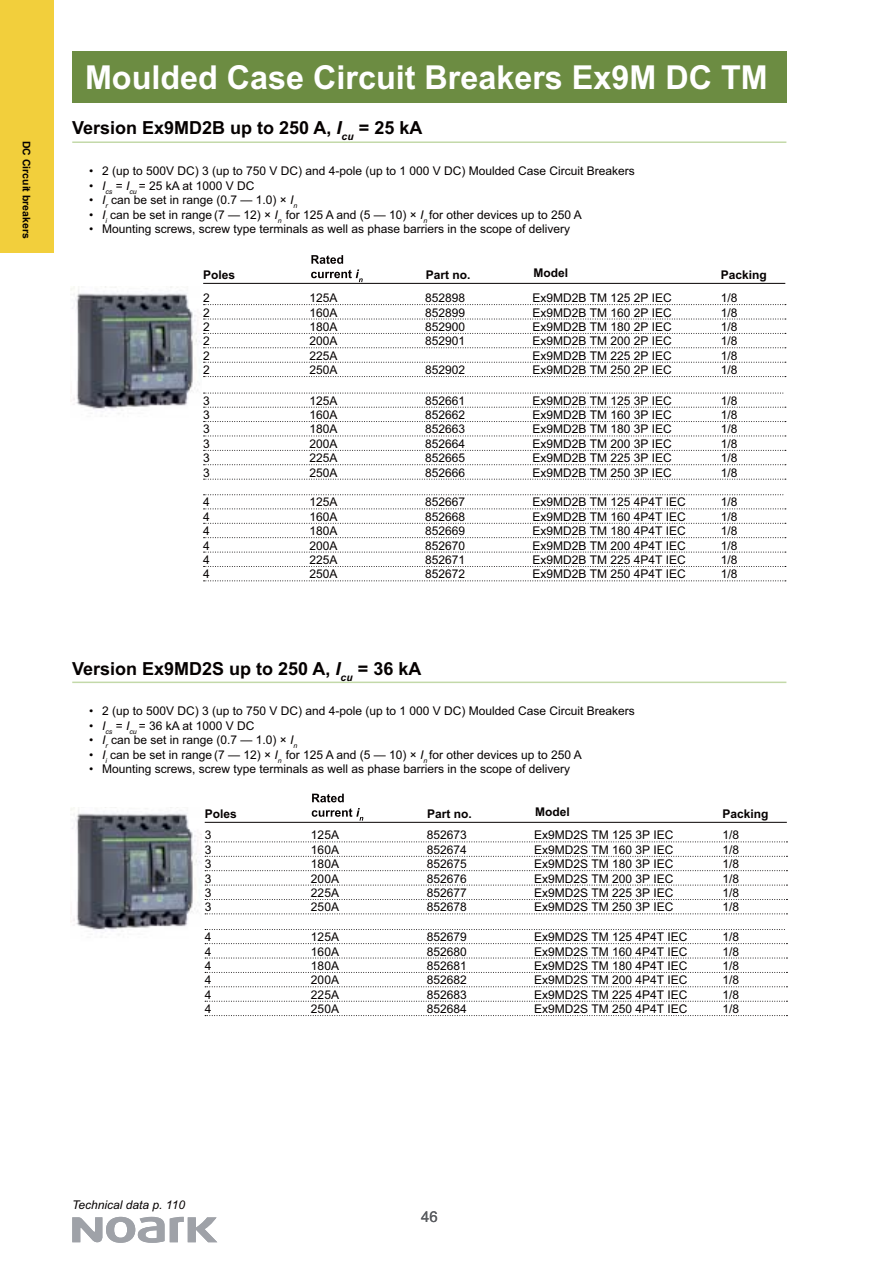
<style>
.page{position:relative;width:893px;height:1263px;background:#fff}
.page>*{position:absolute;margin:0;border:0;box-sizing:border-box;transform-origin:0 0}
.t1{font:700 33px "Arial";color:#fff}
.t2{font:700 18px "Arial";color:#050100}
.t3{font:15px "Arial";color:#5a5c60}
.t4{font:12px/14.4px "Arial";color:#050100;text-align:justify}
.t5{font:700 12px "Arial";color:#050100}
.t6{font:italic 12px "Arial";color:#050100}
.t7{font:700 10.5px "Arial";color:#050100}
.s1{font-style:italic}
</style>
<div class="page">
<svg style="left:72px;top:1217px;width:145px;height:26px"></svg>
<div style="left:0;top:0;width:53px;height:253px;background:#f2cf3c"></div>
<div style="left:72px;top:51px;width:714px;height:51px;background:#6c8c42"></div>
<hr style="left:72px;top:141px;width:714px;height:2px;background:#c3d9a9">
<img style="left:71px;top:287px;width:130px;height:127px">
<hr style="left:72px;top:682px;width:714px;height:1px;background:#c3d9a9">
<img style="left:71px;top:807px;width:130px;height:128px">
<svg style="left:204px;top:304px;width:582px;height:1px"></svg>
<svg style="left:204px;top:319px;width:582px;height:1px"></svg>
<svg style="left:204px;top:333px;width:582px;height:1px"></svg>
<svg style="left:204px;top:347px;width:582px;height:1px"></svg>
<svg style="left:204px;top:362px;width:582px;height:1px"></svg>
<svg style="left:204px;top:376px;width:582px;height:1px"></svg>
<svg style="left:204px;top:407px;width:582px;height:1px"></svg>
<svg style="left:204px;top:421px;width:582px;height:1px"></svg>
<svg style="left:204px;top:436px;width:582px;height:1px"></svg>
<svg style="left:204px;top:450px;width:582px;height:1px"></svg>
<svg style="left:204px;top:464px;width:582px;height:1px"></svg>
<svg style="left:204px;top:479px;width:582px;height:1px"></svg>
<svg style="left:204px;top:393px;width:580px;height:1px"></svg>
<svg style="left:204px;top:509px;width:582px;height:1px"></svg>
<svg style="left:204px;top:523px;width:582px;height:1px"></svg>
<svg style="left:204px;top:537px;width:582px;height:1px"></svg>
<svg style="left:204px;top:552px;width:582px;height:1px"></svg>
<svg style="left:204px;top:566px;width:582px;height:1px"></svg>
<svg style="left:204px;top:581px;width:582px;height:1px"></svg>
<svg style="left:204px;top:494px;width:580px;height:1px"></svg>
<hr style="left:203px;top:283px;width:582px;height:1px;background:#050100">
<svg style="left:205px;top:842px;width:582px;height:1px"></svg>
<svg style="left:205px;top:856px;width:582px;height:1px"></svg>
<svg style="left:205px;top:870px;width:582px;height:1px"></svg>
<svg style="left:205px;top:885px;width:582px;height:1px"></svg>
<svg style="left:205px;top:899px;width:582px;height:1px"></svg>
<svg style="left:205px;top:914px;width:582px;height:1px"></svg>
<svg style="left:205px;top:943px;width:582px;height:1px"></svg>
<svg style="left:205px;top:958px;width:582px;height:1px"></svg>
<svg style="left:205px;top:972px;width:582px;height:1px"></svg>
<svg style="left:205px;top:986px;width:582px;height:1px"></svg>
<svg style="left:205px;top:1001px;width:582px;height:1px"></svg>
<svg style="left:205px;top:1015px;width:582px;height:1px"></svg>
<svg style="left:205px;top:929px;width:580px;height:1px"></svg>
<hr style="left:205px;top:822px;width:582px;height:1px;background:#050100">
<svg style="left:312px;top:794px;width:32px;height:8px"></svg>
<svg style="left:312px;top:808px;width:51px;height:13px"></svg>
<svg style="left:311px;top:255px;width:32px;height:9px"></svg>
<svg style="left:311px;top:270px;width:52px;height:12px"></svg>
<p class="t7" style="left:30px;top:141px;width:99px;rotate:90deg">DC Circuit breakers</p>
<h1 class="t1" style="left:85px;top:65px;width:684px">Moulded Case Circuit Breakers Ex9M DC TM</h1>
<h2 class="t2" style="left:72px;top:122px;width:352px">Version Ex9MD2B up to 250 A, <span class="s1">I</span><sub>cu</sub> = 25 kA</h2>
<p class="t4" style="left:89px;top:165px;width:547px">• 2 (up to 500V DC) 3 (up to 750 V DC) and 4-pole (up to 1 000 V DC) Moulded Case Circuit Breakers</p>
<p class="t4" style="left:89px;top:180px;width:167px"><span class="s1">• I</span><sub>cs</sub> = <span class="s1">I</span><sub>cu</sub> = 25 kA at 1000 V DC</p>
<p class="t4" style="left:89px;top:194px;width:209px"><span class="s1">• I</span><sub>r</sub> can be set in range (0.7 — 1.0) × <span class="s1">I</span><sub>n</sub></p>
<p class="t4" style="left:89px;top:208px;width:494px"><span class="s1">• I</span><sub>i</sub> can be set in range (7 — 12) × <span class="s1">I</span><sub>n</sub> for 125 A and (5 — 10) × <span class="s1">I</span><sub>n</sub> for other devices up to 250 A</p>
<p class="t4" style="left:89px;top:223px;width:482px">• Mounting screws, screw type terminals as well as phase barriers in the scope of delivery</p>
<p class="t5" style="left:203px;top:270px;width:34px">Poles</p>
<p class="t5" style="left:426px;top:270px;width:46px">Part no.</p>
<p class="t5" style="left:533px;top:269px;width:36px">Model</p>
<p class="t5" style="left:721px;top:270px;width:48px">Packing</p>
<p class="t4" style="left:532px;top:292px;width:141px">Ex9MD2B TM 125 2P IEC Ex9MD2B TM 160 2P IEC Ex9MD2B TM 180 2P IEC Ex9MD2B TM 200 2P IEC Ex9MD2B TM 225 2P IEC Ex9MD2B TM 250 2P IEC</p>
<p class="t4" style="left:721px;top:292px;width:18px">1/8<br>1/8<br>1/8<br>1/8<br>1/8<br>1/8</p>
<p class="t4" style="left:203px;top:292px;width:8px">2</p>
<p class="t4" style="left:309px;top:292px;width:30px">125A 160A 180A 200A 225A 250A</p>
<p class="t4" style="left:425px;top:292px;width:42px">852898<br>852899<br>852900<br>852901</p>
<p class="t4" style="left:203px;top:306px;width:8px">2<br>2<br>2<br>2<br>2</p>
<p class="t4" style="left:203px;top:394px;width:8px">3<br>3<br>3<br>3<br>3<br>3</p>
<p class="t4" style="left:309px;top:394px;width:30px">125A 160A 180A 200A 225A 250A</p>
<p class="t4" style="left:425px;top:394px;width:42px">852661<br>852662<br>852663<br>852664<br>852665<br>852666</p>
<p class="t4" style="left:532px;top:394px;width:141px">Ex9MD2B TM 125 3P IEC Ex9MD2B TM 160 3P IEC Ex9MD2B TM 180 3P IEC Ex9MD2B TM 200 3P IEC Ex9MD2B TM 225 3P IEC Ex9MD2B TM 250 3P IEC</p>
<p class="t4" style="left:721px;top:394px;width:18px">1/8<br>1/8<br>1/8<br>1/8<br>1/8<br>1/8</p>
<p class="t4" style="left:203px;top:496px;width:8px">4<br>4<br>4<br>4<br>4<br>4</p>
<p class="t4" style="left:309px;top:496px;width:30px">125A 160A 180A 200A 225A 250A</p>
<p class="t4" style="left:425px;top:496px;width:42px">852667<br>852668<br>852669<br>852670<br>852671<br>852672</p>
<p class="t4" style="left:532px;top:496px;width:155px">Ex9MD2B TM 125 4P4T IEC Ex9MD2B TM 160 4P4T IEC Ex9MD2B TM 180 4P4T IEC Ex9MD2B TM 200 4P4T IEC Ex9MD2B TM 225 4P4T IEC Ex9MD2B TM 250 4P4T IEC</p>
<p class="t4" style="left:721px;top:496px;width:18px">1/8<br>1/8<br>1/8<br>1/8<br>1/8<br>1/8</p>
<p class="t4" style="left:425px;top:364px;width:42px">852902</p>
<h2 class="t2" style="left:72px;top:662px;width:351px">Version Ex9MD2S up to 250 A, <span class="s1">I</span><sub>cu</sub> = 36 kA</h2>
<p class="t4" style="left:89px;top:705px;width:547px">• 2 (up to 500V DC) 3 (up to 750 V DC) and 4-pole (up to 1 000 V DC) Moulded Case Circuit Breakers</p>
<p class="t4" style="left:89px;top:720px;width:167px"><span class="s1">• I</span><sub>cs</sub> = <span class="s1">I</span><sub>cu</sub> = 36 kA at 1000 V DC</p>
<p class="t4" style="left:89px;top:734px;width:209px"><span class="s1">• I</span><sub>r</sub> can be set in range (0.7 — 1.0) × <span class="s1">I</span><sub>n</sub></p>
<p class="t4" style="left:89px;top:748px;width:494px"><span class="s1">• I</span><sub>i</sub> can be set in range (7 — 12) × <span class="s1">I</span><sub>n</sub> for 125 A and (5 — 10) × <span class="s1">I</span><sub>n</sub> for other devices up to 250 A</p>
<p class="t4" style="left:89px;top:763px;width:482px">• Mounting screws, screw type terminals as well as phase barriers in the scope of delivery</p>
<p class="t5" style="left:205px;top:809px;width:34px">Poles</p>
<p class="t5" style="left:427px;top:809px;width:46px">Part no.</p>
<p class="t5" style="left:535px;top:808px;width:36px">Model</p>
<p class="t5" style="left:722px;top:809px;width:48px">Packing</p>
<p class="t4" style="left:205px;top:829px;width:8px">3<br>3<br>3<br>3<br>3<br>3</p>
<p class="t4" style="left:311px;top:829px;width:30px">125A 160A 180A 200A 225A 250A</p>
<p class="t4" style="left:427px;top:829px;width:42px">852673<br>852674<br>852675<br>852676<br>852677<br>852678</p>
<p class="t4" style="left:534px;top:829px;width:141px">Ex9MD2S TM 125 3P IEC Ex9MD2S TM 160 3P IEC Ex9MD2S TM 180 3P IEC Ex9MD2S TM 200 3P IEC Ex9MD2S TM 225 3P IEC Ex9MD2S TM 250 3P IEC</p>
<p class="t4" style="left:722px;top:829px;width:18px">1/8<br>1/8<br>1/8<br>1/8<br>1/8<br>1/8</p>
<p class="t4" style="left:205px;top:931px;width:8px">4<br>4<br>4<br>4<br>4<br>4</p>
<p class="t4" style="left:311px;top:931px;width:30px">125A 160A 180A 200A 225A 250A</p>
<p class="t4" style="left:427px;top:931px;width:42px">852679<br>852680<br>852681<br>852682<br>852683<br>852684</p>
<p class="t4" style="left:534px;top:931px;width:155px">Ex9MD2S TM 125 4P4T IEC Ex9MD2S TM 160 4P4T IEC Ex9MD2S TM 180 4P4T IEC Ex9MD2S TM 200 4P4T IEC Ex9MD2S TM 225 4P4T IEC Ex9MD2S TM 250 4P4T IEC</p>
<p class="t4" style="left:722px;top:931px;width:18px">1/8<br>1/8<br>1/8<br>1/8<br>1/8<br>1/8</p>
<p class="t6" style="left:72px;top:1200px;width:114px">Technical data p. 110</p>
<p class="t3" style="left:421px;top:1212px;width:18px">46</p>
</div>
